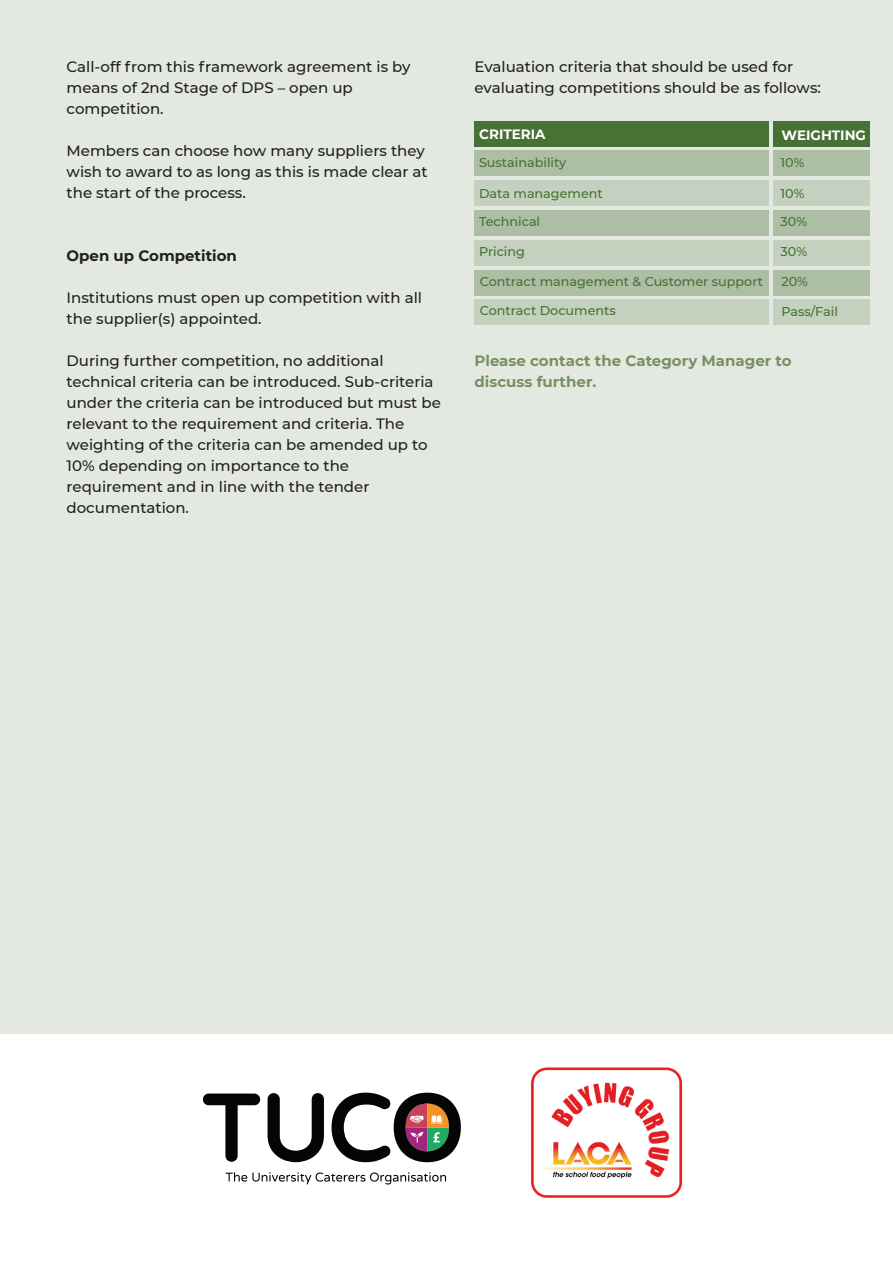
<style>
.page{position:relative;width:893px;height:1263px;background:#fff}
.page>*{position:absolute;margin:0;border:0;box-sizing:border-box;transform-origin:0 0}
.t1{font:500 15px/21px "Montserrat";color:#231f20}
.t2{font:700 15px/21px "Montserrat";color:#789061}
.t3{font:700 15px "Montserrat";color:#231f20}
.t4{font:700 13.5px "Montserrat";color:#fff}
.t5{font:500 12.75px/28px "Montserrat";color:#477135}
</style>
<div class="page">
<div style="left:0;top:0;width:893px;height:1034px;background:#e3e9e0"></div>
<svg style="left:203px;top:1093px;width:57px;height:69px"></svg>
<svg style="left:268px;top:1093px;width:56px;height:69px"></svg>
<svg style="left:225px;top:1172px;width:221px;height:12px"></svg>
<svg style="left:332px;top:1093px;width:129px;height:69px"></svg>
<img style="left:531px;top:1067px;width:152px;height:131px">
<div style="left:475px;top:121px;width:294px;height:25px;background:#477135"></div>
<div style="left:475px;top:151px;width:294px;height:25px;background:#acbfa4"></div>
<div style="left:475px;top:180px;width:294px;height:26px;background:#c4d1be"></div>
<div style="left:475px;top:210px;width:294px;height:26px;background:#acbfa4"></div>
<div style="left:475px;top:240px;width:294px;height:25px;background:#c4d1be"></div>
<div style="left:773px;top:121px;width:97px;height:25px;background:#477135"></div>
<div style="left:773px;top:151px;width:97px;height:25px;background:#acbfa4"></div>
<div style="left:773px;top:180px;width:97px;height:26px;background:#c4d1be"></div>
<div style="left:773px;top:210px;width:97px;height:26px;background:#acbfa4"></div>
<div style="left:773px;top:240px;width:97px;height:25px;background:#c4d1be"></div>
<div style="left:475px;top:270px;width:294px;height:25px;background:#acbfa4"></div>
<div style="left:475px;top:300px;width:294px;height:25px;background:#c4d1be"></div>
<div style="left:773px;top:270px;width:97px;height:25px;background:#acbfa4"></div>
<div style="left:773px;top:300px;width:97px;height:25px;background:#c4d1be"></div>
<p class="t1" style="left:67px;top:56px;width:346px">Call-off from this framework agreement is by means of 2nd Stage of DPS – open up competition.</p>
<p class="t1" style="left:67px;top:140px;width:363px">Members can choose how many suppliers they wish to award to as long as this is made clear at the start of the process.</p>
<p class="t3" style="left:67px;top:245px;width:172px">Open up Competition</p>
<p class="t1" style="left:67px;top:287px;width:357px">Institutions must open up competition with all the supplier(s) appointed.</p>
<p class="t1" style="left:67px;top:350px;width:376px">During further competition, no additional technical criteria can be introduced. Sub-criteria under the criteria can be introduced but must be relevant to the requirement and criteria. The weighting of the criteria can be amended up to 10% depending on importance to the requirement and in line with the tender documentation.</p>
<p class="t1" style="left:475px;top:56px;width:348px">Evaluation criteria that should be used for evaluating competitions should be as follows:</p>
<p class="t4" style="left:479px;top:124px;width:68px">CRITERIA</p>
<p class="t4" style="left:782px;top:126px;width:86px">WEIGHTING</p>
<p class="t5" style="left:479px;top:148px;width:89px">Sustainability</p>
<p class="t5" style="left:479px;top:179px;width:125px">Data management<br>Technical</p>
<p class="t5" style="left:479px;top:237px;width:48px">Pricing</p>
<p class="t5" style="left:781px;top:148px;width:25px">10%</p>
<p class="t5" style="left:781px;top:179px;width:28px">10%<br>30%</p>
<p class="t5" style="left:781px;top:237px;width:28px">30%</p>
<p class="t5" style="left:480px;top:267px;width:285px">Contract management &amp; Customer support</p>
<p class="t5" style="left:480px;top:296px;width:138px">Contract Documents</p>
<p class="t5" style="left:781px;top:267px;width:28px">20%</p>
<p class="t5" style="left:781px;top:297px;width:58px">Pass/Fail</p>
<p class="t2" style="left:475px;top:349px;width:319px">Please contact the Category Manager to discuss further.</p>
</div>
